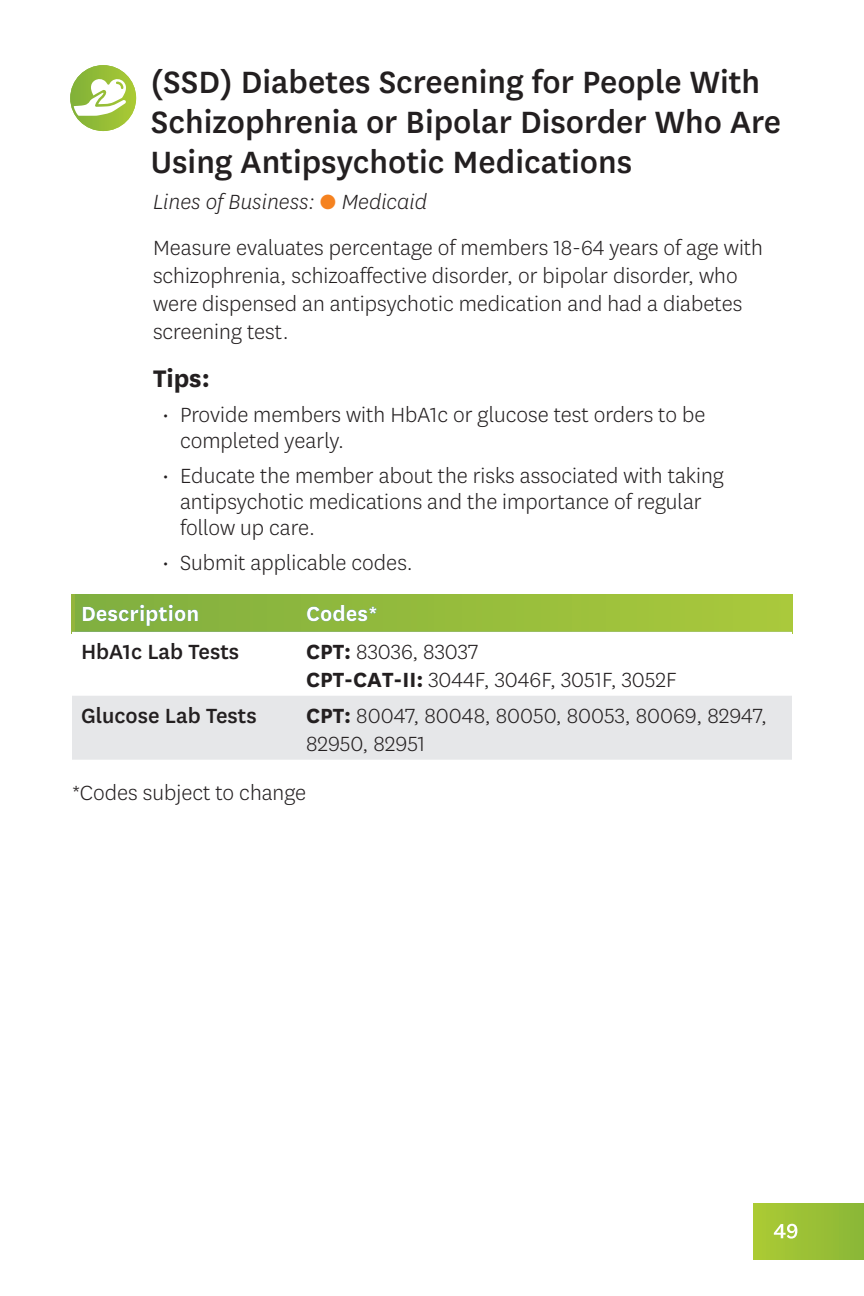
<style>
.page{position:relative;width:864px;height:1296px;background:#fff}
.page>*{position:absolute;margin:0;border:0;box-sizing:border-box;transform-origin:0 0}
.t1{font:500 36px/40px "Centene Sans";color:#231f20}
.t2{font:700 28px "Centene Sans";color:#231f20}
.t3{font:300 24px/28px "Centene Sans";color:#231f20}
.t4{font:500 24px "Centene Sans";color:#231f20}
.t5{font:700 24px "Centene Sans";color:#fff}
.s1{font-style:italic}
.s2{font-style:italic;color:#f58220}
.s3{font-weight:700}
</style>
<div class="page">
<div style="left:72px;top:696px;width:720px;height:64px;background:#e6e7e9"></div>
<div style="left:754px;top:1204px;width:110px;height:55px;background:linear-gradient(to right,#acca34,#8bb737)"></div>
<svg style="left:774px;top:1224px;width:23px;height:15px"></svg>
<div style="left:72px;top:594px;width:720px;height:39px;background:linear-gradient(to right,#80ae3f,#a9c93b)"></div>
<div style="left:70px;top:65px;width:66px;height:66px;background:linear-gradient(to right,#83b33f,#a9c933);border-radius:33px"></div>
<svg style="left:73px;top:74px;width:54px;height:45px"></svg>
<h1 class="t1" style="left:151px;top:60px;width:632px">(SSD) Diabetes Screening for People With<br>Schizophrenia or Bipolar Disorder Who Are<br>Using Antipsychotic Medications</h1>
<p class="t3" style="left:153px;top:178px;width:612px;line-height:46px"><span class="s1">Lines of Business:</span> <span class="s2">●</span> <span class="s1">Medicaid<br></span>Measure evaluates percentage of members 18-64 years of age with</p>
<p class="t3" style="left:153px;top:261px;width:591px">schizophrenia, schizoaffective disorder, or bipolar disorder, who were dispensed an antipsychotic medication and had a diabetes screening test.</p>
<p class="t2" style="left:153px;top:358px;width:58px">Tips:</p>
<p class="t3" style="left:180px;top:401px;width:527px;line-height:26px;text-indent:-18px">• Provide members with HbA1c or glucose test orders to be completed yearly.</p>
<p class="t3" style="left:180px;top:462px;width:545px;line-height:26px;text-indent:-18px">• Educate the member about the risks associated with taking antipsychotic medications and the importance of regular follow up care.</p>
<p class="t3" style="left:162px;top:548px;width:252px">• Submit applicable codes.</p>
<p class="t5" style="left:81px;top:597px;width:120px">Description</p>
<p class="t5" style="left:306px;top:597px;width:73px">Codes*</p>
<p class="t4" style="left:81px;top:635px;width:160px">HbA1c Lab Tests</p>
<p class="t3" style="left:306px;top:637px;width:372px"><span class="s3">CPT:</span> 83036, 83037<br><span class="s3">CPT-CAT-II:</span> 3044F, 3046F, 3051F, 3052F</p>
<p class="t4" style="left:81px;top:699px;width:177px">Glucose Lab Tests</p>
<p class="t3" style="left:306px;top:701px;width:463px"><span class="s3">CPT:</span> 80047, 80048, 80050, 80053, 80069, 82947,<br>82950, 82951</p>
<p class="t3" style="left:72px;top:778px;width:236px">*Codes subject to change</p>
</div>
